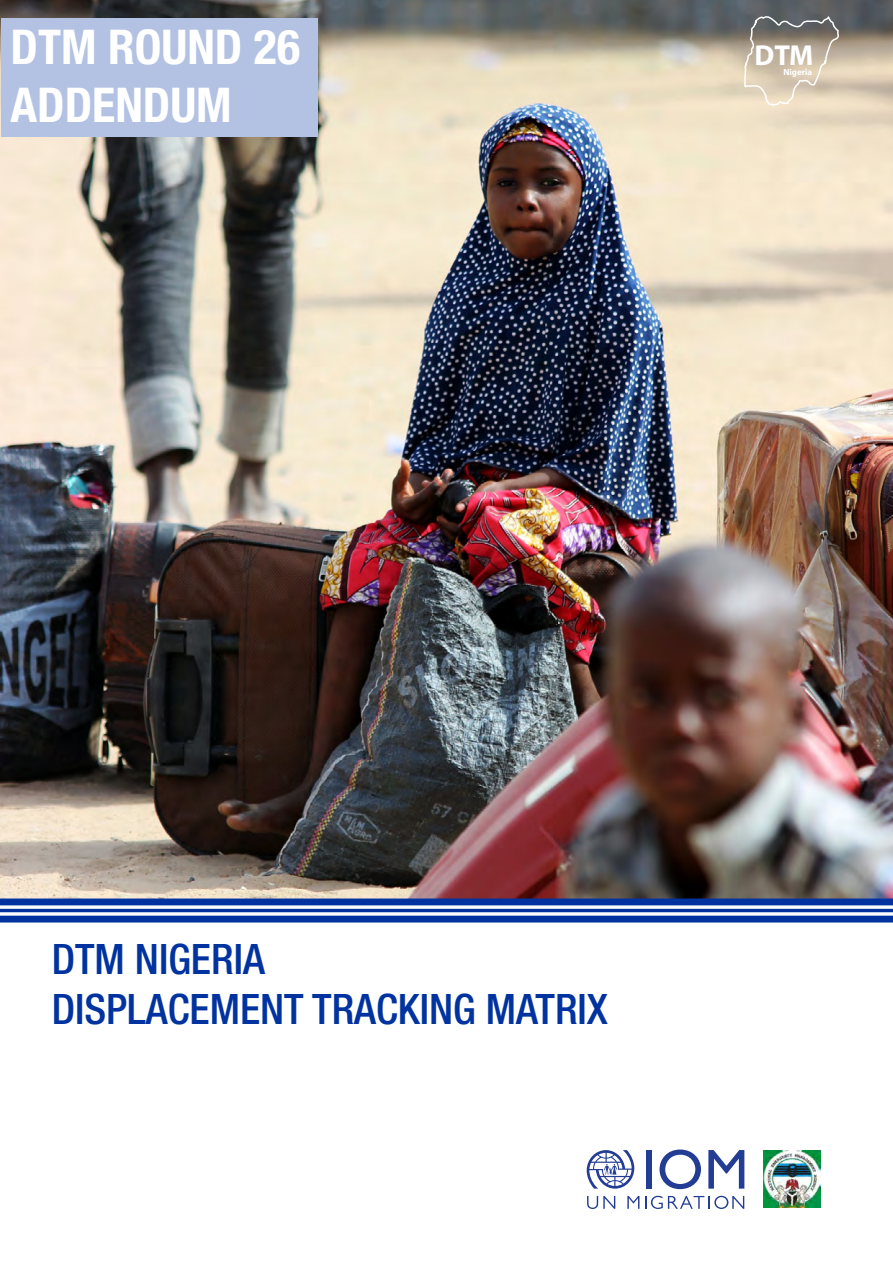
<style>
.page{position:relative;width:893px;height:1263px;background:#fff}
.page>*{position:absolute;margin:0;border:0;box-sizing:border-box;transform-origin:0 0}
.t1{font:700 condensed 48px/57.6px "Helvetica Neue LT Std";color:#fff}
.t2{font:500 condensed 42px/50.4px "Helvetica Neue LT Std";color:#0033a0}
.t3{font:700 28.95px "Myriad Pro";color:#fff}
.t4{font:700 8.85px "Myriad Pro";color:#fff}
</style>
<div class="page">
<img style="left:0;top:0;width:893px;height:898px">
<svg style="left:0;top:905px;width:893px;height:304px"></svg>
<div style="left:0;top:898px;width:893px;height:7px;background:#0033a0"></div>
<hr style="left:0;top:909px;width:893px;height:3px;background:#0033a0">
<div style="left:0;top:916px;width:893px;height:6px;background:#0033a0"></div>
<div style="left:1px;top:18px;width:316px;height:118px;background:#b3c2e3"></div>
<img style="left:763px;top:1150px;width:57px;height:57px">
<div style="left:646px;top:1150px;width:6px;height:38px;background:#243d94"></div>
<svg style="left:659px;top:1149px;width:42px;height:40px"></svg>
<svg style="left:708px;top:1150px;width:36px;height:38px"></svg>
<svg style="left:587px;top:1196px;width:28px;height:13px"></svg>
<svg style="left:627px;top:1196px;width:12px;height:13px"></svg>
<svg style="left:645px;top:1196px;width:99px;height:13px"></svg>
<svg style="left:587px;top:1150px;width:47px;height:38px"></svg>
<svg style="left:743px;top:15px;width:96px;height:93px"></svg>
<p class="t1" style="left:10px;top:18px;width:291px">DTM ROUND 26<br>ADDENDUM</p>
<p class="t3" style="left:754px;top:37px;width:60px">DTM</p>
<p class="t4" style="left:783px;top:66px;width:30px">Nigeria</p>
<p class="t2" style="left:52px;top:933px;width:558px">DTM NIGERIA<br>DISPLACEMENT TRACKING MATRIX</p>
</div>
